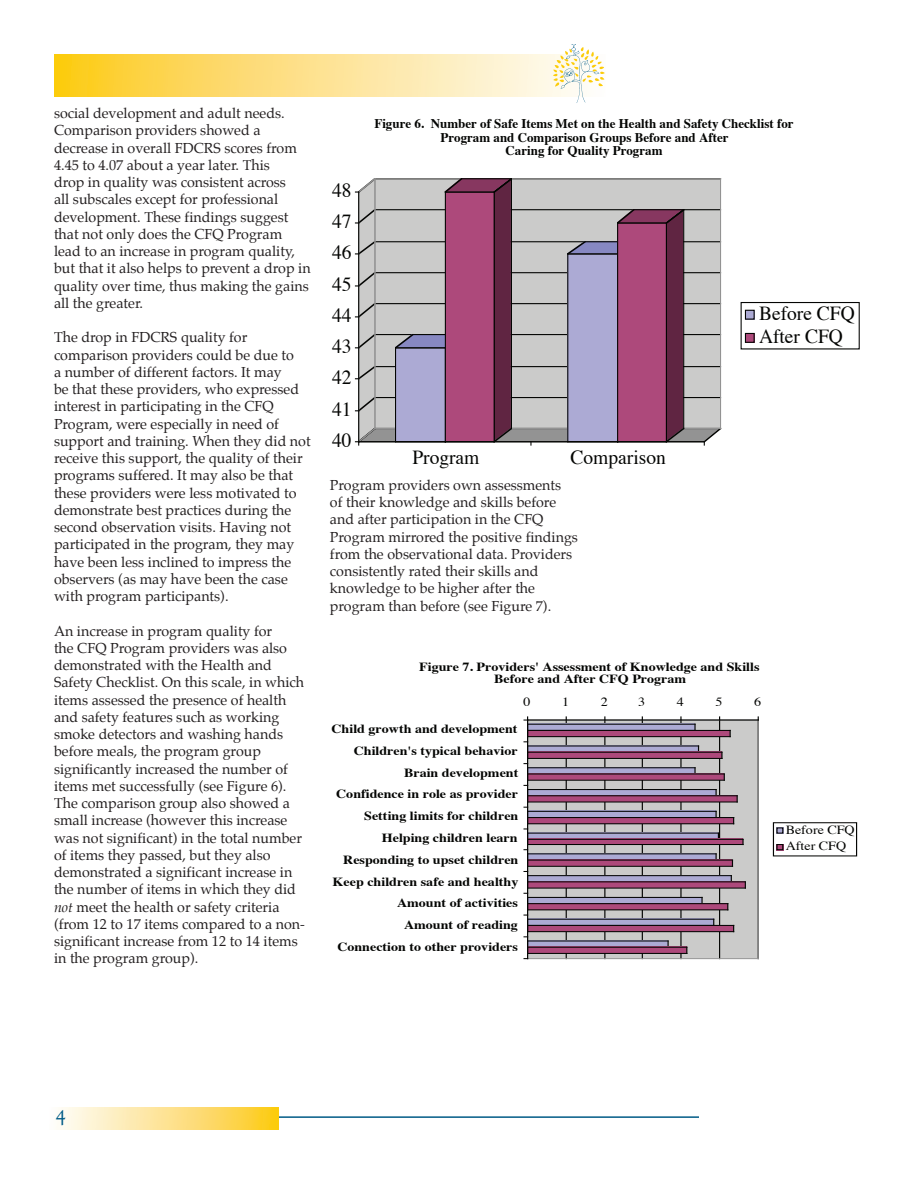
<style>
.page{position:relative;width:918px;height:1188px;background:#fff}
.page>*{position:absolute;margin:0;border:0;box-sizing:border-box;transform-origin:0 0}
.t1{font:21px "Goudy Old Style T";color:#005b86}
.t2{font:19.95px/23.2px "Times";color:#040503}
.t3{font:14.25px/17.2px "Palatino";color:#231f20}
.t4{font:700 13.2px/13.2px "Times";color:#040503;text-align:center}
.t5{font:700 12.45px/21.8px "Times";color:#040503;text-align:center;scale:1.13 1}
.t6{font:12.45px/16.6px "Times";color:#040503;scale:1.13 1}
.s1{font-style:italic}
</style>
<div class="page">
<hr style="left:49px;top:1116px;width:650px;height:2px;background:#005b86">
<svg style="left:49px;top:1107px;width:229px;height:23px;background:#fde390"></svg>
<svg style="left:54px;top:55px;width:507px;height:41px;background:#fde186"></svg>
<img style="left:561px;top:44px;width:25px;height:59px">
<img style="left:552px;top:47px;width:53px;height:41px">
<svg style="left:355px;top:178px;width:366px;height:268px;background:#aa8ea2"></svg>
<div style="left:741px;top:302px;width:119px;height:47px;border:1px solid #040503"></div>
<div style="left:745px;top:310px;width:10px;height:10px;background:#acaad4"></div>
<div style="left:745px;top:310px;width:10px;height:10px;border:1px solid #040503"></div>
<div style="left:745px;top:333px;width:10px;height:10px;background:#ad497b"></div>
<div style="left:745px;top:333px;width:10px;height:10px;border:1px solid #040503"></div>
<div style="left:527px;top:720px;width:231px;height:238px;background:#cbcbca"></div>
<hr style="left:566px;top:720px;width:1px;height:239px;background:#040503">
<hr style="left:604px;top:720px;width:1px;height:239px;background:#040503">
<hr style="left:642px;top:720px;width:1px;height:239px;background:#040503">
<hr style="left:680px;top:720px;width:2px;height:239px;background:#040503">
<hr style="left:719px;top:720px;width:1px;height:239px;background:#040503">
<hr style="left:758px;top:720px;width:1px;height:239px;background:#939393">
<hr style="left:527px;top:958px;width:232px;height:1px;background:#939393">
<div style="left:527px;top:724px;width:167px;height:6px;background:#acaad4"></div>
<hr style="left:527px;top:724px;width:169px;height:1px;background:#040503">
<svg style="left:694px;top:724px;width:2px;height:6px"></svg>
<div style="left:527px;top:745px;width:171px;height:7px;background:#acaad4"></div>
<hr style="left:527px;top:745px;width:172px;height:2px;background:#040503">
<svg style="left:528px;top:768px;width:166px;height:5px"></svg>
<hr style="left:527px;top:767px;width:169px;height:1px;background:#040503">
<svg style="left:694px;top:767px;width:2px;height:6px"></svg>
<svg style="left:528px;top:790px;width:187px;height:5px"></svg>
<hr style="left:527px;top:789px;width:190px;height:1px;background:#040503">
<div style="left:527px;top:811px;width:188px;height:6px;background:#acaad4"></div>
<hr style="left:527px;top:811px;width:190px;height:1px;background:#040503">
<div style="left:527px;top:833px;width:191px;height:6px;background:#acaad4"></div>
<hr style="left:527px;top:833px;width:192px;height:1px;background:#040503">
<svg style="left:528px;top:854px;width:187px;height:6px"></svg>
<hr style="left:527px;top:853px;width:190px;height:1px;background:#040503">
<svg style="left:528px;top:876px;width:203px;height:5px"></svg>
<hr style="left:527px;top:875px;width:205px;height:1px;background:#040503">
<div style="left:527px;top:897px;width:174px;height:6px;background:#acaad4"></div>
<hr style="left:527px;top:897px;width:176px;height:1px;background:#040503">
<div style="left:527px;top:919px;width:186px;height:6px;background:#acaad4"></div>
<hr style="left:527px;top:919px;width:187px;height:1px;background:#040503">
<div style="left:527px;top:940px;width:140px;height:7px;background:#acaad4"></div>
<hr style="left:527px;top:940px;width:142px;height:2px;background:#040503">
<div style="left:527px;top:730px;width:203px;height:6px;background:#ad497b"></div>
<hr style="left:527px;top:730px;width:204px;height:1px;background:#040503">
<hr style="left:527px;top:736px;width:204px;height:1px;background:#040503">
<div style="left:527px;top:752px;width:194px;height:6px;background:#ad497b"></div>
<hr style="left:527px;top:752px;width:196px;height:1px;background:#040503">
<hr style="left:527px;top:758px;width:196px;height:1px;background:#040503">
<div style="left:527px;top:773px;width:197px;height:7px;background:#ad497b"></div>
<hr style="left:527px;top:773px;width:198px;height:2px;background:#040503">
<hr style="left:527px;top:780px;width:198px;height:1px;background:#040503">
<svg style="left:528px;top:796px;width:209px;height:5px"></svg>
<hr style="left:527px;top:795px;width:211px;height:1px;background:#040503">
<hr style="left:527px;top:801px;width:211px;height:2px;background:#040503">
<svg style="left:528px;top:818px;width:205px;height:5px"></svg>
<hr style="left:527px;top:817px;width:207px;height:1px;background:#040503">
<hr style="left:527px;top:823px;width:207px;height:1px;background:#040503">
<div style="left:527px;top:839px;width:215px;height:5px;background:#ad497b"></div>
<hr style="left:527px;top:839px;width:217px;height:1px;background:#040503">
<hr style="left:527px;top:844px;width:217px;height:1px;background:#040503">
<div style="left:527px;top:860px;width:205px;height:6px;background:#ad497b"></div>
<hr style="left:527px;top:860px;width:206px;height:1px;background:#040503">
<hr style="left:527px;top:866px;width:206px;height:1px;background:#040503">
<svg style="left:528px;top:882px;width:217px;height:6px"></svg>
<hr style="left:527px;top:881px;width:219px;height:1px;background:#040503">
<hr style="left:527px;top:888px;width:219px;height:1px;background:#040503">
<svg style="left:528px;top:904px;width:199px;height:5px"></svg>
<hr style="left:527px;top:903px;width:201px;height:1px;background:#040503">
<hr style="left:527px;top:909px;width:201px;height:1px;background:#040503">
<div style="left:527px;top:925px;width:206px;height:6px;background:#ad497b"></div>
<hr style="left:527px;top:925px;width:207px;height:1px;background:#040503">
<hr style="left:527px;top:931px;width:207px;height:1px;background:#040503">
<div style="left:527px;top:947px;width:159px;height:6px;background:#ad497b"></div>
<hr style="left:527px;top:947px;width:160px;height:1px;background:#040503">
<hr style="left:527px;top:953px;width:160px;height:1px;background:#040503">
<hr style="left:527px;top:719px;width:232px;height:2px;background:#040503">
<svg style="left:524px;top:716px;width:4px;height:243px"></svg>
<div style="left:773px;top:822px;width:84px;height:34px;border:1px solid #040503"></div>
<div style="left:776px;top:827px;width:7px;height:7px;background:#acaad4"></div>
<div style="left:776px;top:827px;width:7px;height:7px;border:1px solid #040503"></div>
<div style="left:776px;top:844px;width:7px;height:6px;background:#ad497b"></div>
<div style="left:776px;top:844px;width:7px;height:6px;border:1px solid #040503"></div>
<p class="t3" style="left:54px;top:106px;width:258px">social development and adult needs.<br>Comparison providers showed a decrease in overall FDCRS scores from 4.45 to 4.07 about a year later. This<br>drop in quality was consistent across<br>all subscales except for professional development. These findings suggest that not only does the CFQ Program lead to an increase in program quality, but that it also helps to prevent a drop in quality over time, thus making the gains all the greater.</p>
<p class="t3" style="left:54px;top:330px;width:258px">The drop in FDCRS quality for comparison providers could be due to<br>a number of different factors. It may<br>be that these providers, who expressed interest in participating in the CFQ Program, were especially in need of support and training. When they did not receive this support, the quality of their programs suffered. It may also be that these providers were less motivated to demonstrate best practices during the second observation visits. Having not participated in the program, they may have been less inclined to impress the observers (as may have been the case with program participants).</p>
<p class="t3" style="left:54px;top:623px;width:252px">An increase in program quality for<br>the CFQ Program providers was also demonstrated with the Health and Safety Checklist. On this scale, in which items assessed the presence of health and safety features such as working smoke detectors and washing hands before meals, the program group significantly increased the number of items met successfully (see Figure 6).<br>The comparison group also showed a small increase (however this increase was not significant) in the total number of items they passed, but they also demonstrated a significant increase in the number of items in which they did <span class="s1">not</span> meet the health or safety criteria (from 12 to 17 items compared to a non&shy;significant increase from 12 to 14 items in the program group).</p>
<h2 class="t2" style="left:332px;top:180px;width:21px">48</h2>
<h2 class="t2" style="left:332px;top:211px;width:21px">47</h2>
<h2 class="t2" style="left:332px;top:242px;width:21px">46</h2>
<h2 class="t2" style="left:332px;top:274px;width:21px">45</h2>
<h2 class="t2" style="left:332px;top:305px;width:21px">44</h2>
<h2 class="t2" style="left:332px;top:336px;width:21px">43</h2>
<h2 class="t2" style="left:332px;top:367px;width:21px">42</h2>
<h2 class="t2" style="left:332px;top:399px;width:21px">41</h2>
<h2 class="t2" style="left:332px;top:430px;width:21px">40</h2>
<p class="t4" style="left:374px;top:119px;width:421px">Figure 6. Number of Safe Items Met on the Health and Safety Checklist for<br>Program and Comparison Groups Before and After<br>Caring for Quality Program</p>
<h2 class="t2" style="left:412px;top:448px;width:69px">Program</h2>
<h2 class="t2" style="left:571px;top:448px;width:97px">Comparison</h2>
<h2 class="t2" style="left:759px;top:303px;width:97px">Before CFQ<br>After CFQ</h2>
<p class="t3" style="left:330px;top:477px;width:249px">Program providers own assessments<br>of their knowledge and skills before and after participation in the CFQ Program mirrored the positive findings from the observational data. Providers consistently rated their skills and knowledge to be higher after the program than before (see Figure 7).</p>
<p class="t5" style="left:419px;top:661px;width:303px;line-height:12.5px">Figure 7. Providers' Assessment of Knowledge and Skills<br>Before and After CFQ Program</p>
<p class="t6" style="left:523px;top:695px;width:8px">0</p>
<p class="t6" style="left:562px;top:695px;width:8px">1</p>
<p class="t6" style="left:601px;top:695px;width:8px">2</p>
<p class="t6" style="left:638px;top:695px;width:8px">3</p>
<p class="t6" style="left:677px;top:695px;width:8px">4</p>
<p class="t6" style="left:715px;top:695px;width:8px">5</p>
<p class="t6" style="left:754px;top:695px;width:8px">6</p>
<p class="t5" style="left:331px;top:719px;width:167px;text-align:right">Child growth and development<br>Children's typical behavior<br>Brain development<br>Confidence in role as provider<br>Setting limits for children<br>Helping children learn<br>Responding to upset children<br>Keep children safe and healthy<br>Amount of activities<br>Amount of reading<br>Connection to other providers</p>
<p class="t6" style="left:786px;top:822px;width:63px">Before CFQ<br>After CFQ</p>
<h1 class="t1" style="left:56px;top:1106px;width:12px">4</h1>
</div>
